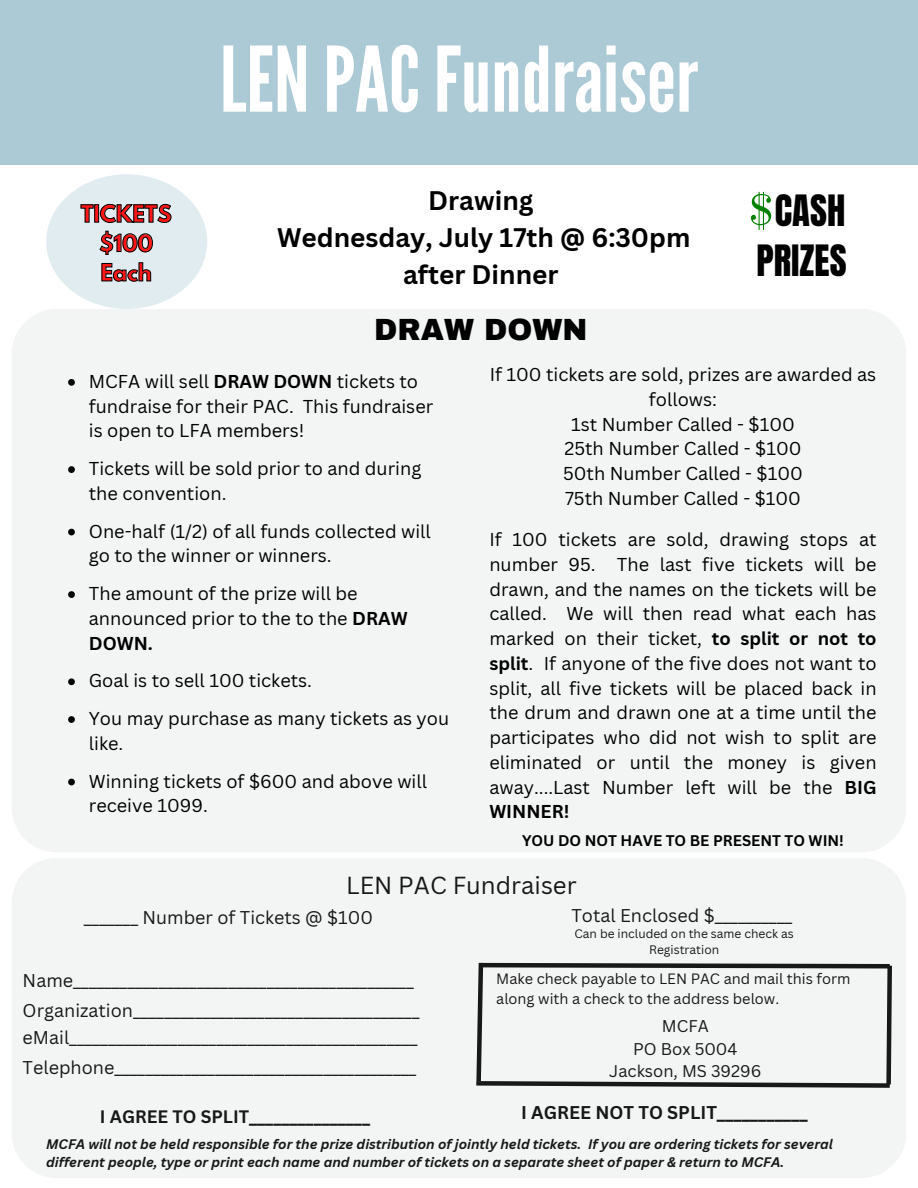
<style>
.page{position:relative;width:918px;height:1188px;background:#fff}
.page>*{position:absolute;margin:0;border:0;box-sizing:border-box;transform-origin:0 0}
.t1{font:90px "League Gothic";color:#fff}
.t2{font:36.75px/50.6px "Anton";color:#000;text-align:center}
.t3{font:900 30px "Archivo";color:#000}
.t4{font:700 26.25px/36.6px "Canva Sans";color:#000;text-align:center}
.t5{font:24px "Canva Sans";color:#000}
.t6{font:700 21.15px/29.4px "League Spartan";color:#ff1616;text-align:center}
.t7{font:18.15px/24.8px "Canva Sans";color:#000}
.t8{font:18px "Canva Sans";color:#000}
.t9{font:700 18px "Canva Sans";color:#000}
.t10{font:700 17.55px "Canva Sans";color:#000}
.t11{font:16.5px "Canva Sans";color:#000}
.t12{font:700 15px "Canva Sans";color:#000}
.t13{font:14.55px/20.2px "Canva Sans";color:#000}
.t14{font:italic 700 13.5px/18px "Canva Sans";color:#000}
.t15{font:12px/16px "Canva Sans";color:#000;text-align:center}
.s1{font-weight:700}
</style>
<div class="page">
<div style="left:0;top:0;width:918px;height:165px;background:#abcad6"></div>
<div style="left:46px;top:174px;width:161px;height:135px;background:#e1ecf0;border-radius:50%"></div>
<svg style="left:80px;top:204px;width:92px;height:19px"></svg>
<svg style="left:99px;top:230px;width:54px;height:25px"></svg>
<svg style="left:101px;top:262px;width:51px;height:20px"></svg>
<div style="left:12px;top:309px;width:894px;height:543px;background:#f3f4f4;border-radius:45px"></div>
<svg style="left:751px;top:192px;width:20px;height:38px"></svg>
<svg style="left:68px;top:591px;width:7px;height:7px"></svg>
<svg style="left:68px;top:678px;width:7px;height:7px"></svg>
<svg style="left:68px;top:716px;width:7px;height:7px"></svg>
<svg style="left:68px;top:379px;width:7px;height:7px"></svg>
<svg style="left:68px;top:529px;width:7px;height:6px"></svg>
<svg style="left:68px;top:779px;width:7px;height:6px"></svg>
<svg style="left:68px;top:466px;width:7px;height:7px"></svg>
<div style="left:12px;top:858px;width:894px;height:320px;background:#f3f4f4;border-radius:45px"></div>
<p class="t6" style="left:81px;top:202px;width:92px">TICKETS $100<br>Each</p>
<p class="t1" style="left:220px;top:28px;width:480px">LENPACFundraiser</p>
<p class="t4" style="left:277px;top:182px;width:415px">Drawing<br>Wednesday, July 17th @ 6:30pm after Dinner</p>
<h2 class="t3" style="left:374px;top:314px;width:215px">DRAW DOWN</h2>
<h4 class="t2" style="left:756px;top:186px;width:92px">CASH<br>PRIZES</h4>
<p class="t7" style="left:89px;top:369px;width:346px">MCFA will sell <span class="s1">DRAW DOWN</span> tickets to fundraise for their PAC. This fundraiser is open to LFA members!</p>
<h5 class="t7" style="left:89px;top:456px;width:334px">Tickets will be sold prior to and during the convention.</h5>
<p class="t7" style="left:89px;top:518px;width:344px">One-half (1/2) of all funds collected will go to the winner or winners.</p>
<p class="t7" style="left:89px;top:581px;width:320px">The amount of the prize will be announced prior to the to the <span class="s1">DRAW<br>DOWN.</span></p>
<p class="t7" style="left:89px;top:668px;width:225px">Goal is to sell 100 tickets.</p>
<p class="t7" style="left:89px;top:706px;width:362px">You may purchase as many tickets as you like.</p>
<p class="t7" style="left:89px;top:768px;width:340px">Winning tickets of $600 and above will receive 1099.</p>
<h3 class="t7" style="left:490px;top:362px;width:388px;text-align:center">If 100 tickets are sold, prizes are awarded as follows:</h3>
<p class="t7" style="left:571px;top:411px;width:225px">1st Number Called - $100</p>
<p class="t7" style="left:565px;top:436px;width:238px">25th Number Called - $100</p>
<p class="t7" style="left:563px;top:461px;width:241px">50th Number Called - $100</p>
<p class="t7" style="left:565px;top:486px;width:237px">75th Number Called - $100</p>
<h1 class="t7" style="left:489px;top:527px;width:389px;text-align:justify">If 100 tickets are sold, drawing stops at number 95. The last five tickets will be drawn, and the names on the tickets will be called. We will then read what each has marked on their ticket, <span class="s1">to split or not to split</span>. If anyone of the five does not want to split, all five tickets will be placed back in the drum and drawn one at a time until the participates who did not wish to split are eliminated or until the money is given away....Last Number left will be the <span class="s1">BIG WINNER!</span></h1>
<p class="t12" style="left:522px;top:830px;width:323px">YOU DO NOT HAVE TO BE PRESENT TO WIN!</p>
<p class="t5" style="left:346px;top:868px;width:232px">LEN PAC Fundraiser</p>
<p class="t8" style="left:84px;top:905px;width:291px">_______ Number of Tickets @ $100</p>
<p class="t8" style="left:571px;top:903px;width:222px">Total Enclosed $__________</p>
<p class="t15" style="left:575px;top:926px;width:221px">Can be included on the same check as<br>Registration</p>
<p class="t13" style="left:496px;top:968px;width:356px">Make check payable to LEN PAC and mail this form along with a check to the address below.</p>
<p class="t8" style="left:23px;top:968px;width:393px">Name____________________________________________</p>
<p class="t8" style="left:23px;top:998px;width:398px">Organization_____________________________________</p>
<p class="t8" style="left:23px;top:1025px;width:396px">eMail_____________________________________________</p>
<p class="t8" style="left:23px;top:1055px;width:395px">Telephone_______________________________________</p>
<p class="t10" style="left:100px;top:1104px;width:272px">I AGREE TO SPLIT_______________</p>
<p class="t9" style="left:521px;top:1100px;width:288px">I AGREE NOT TO SPLIT___________</p>
<p class="t11" style="left:662px;top:1014px;width:48px">MCFA</p>
<p class="t11" style="left:633px;top:1037px;width:106px">PO Box 5004</p>
<p class="t11" style="left:609px;top:1059px;width:154px">Jackson, MS 39296</p>
<p class="t14" style="left:46px;top:1135px;width:788px">MCFA will not be held responsible for the prize distribution of jointly held tickets. If you are ordering tickets for several different people, type or print each name and number of tickets on a separate sheet of paper &amp; return to MCFA.</p>
</div>
